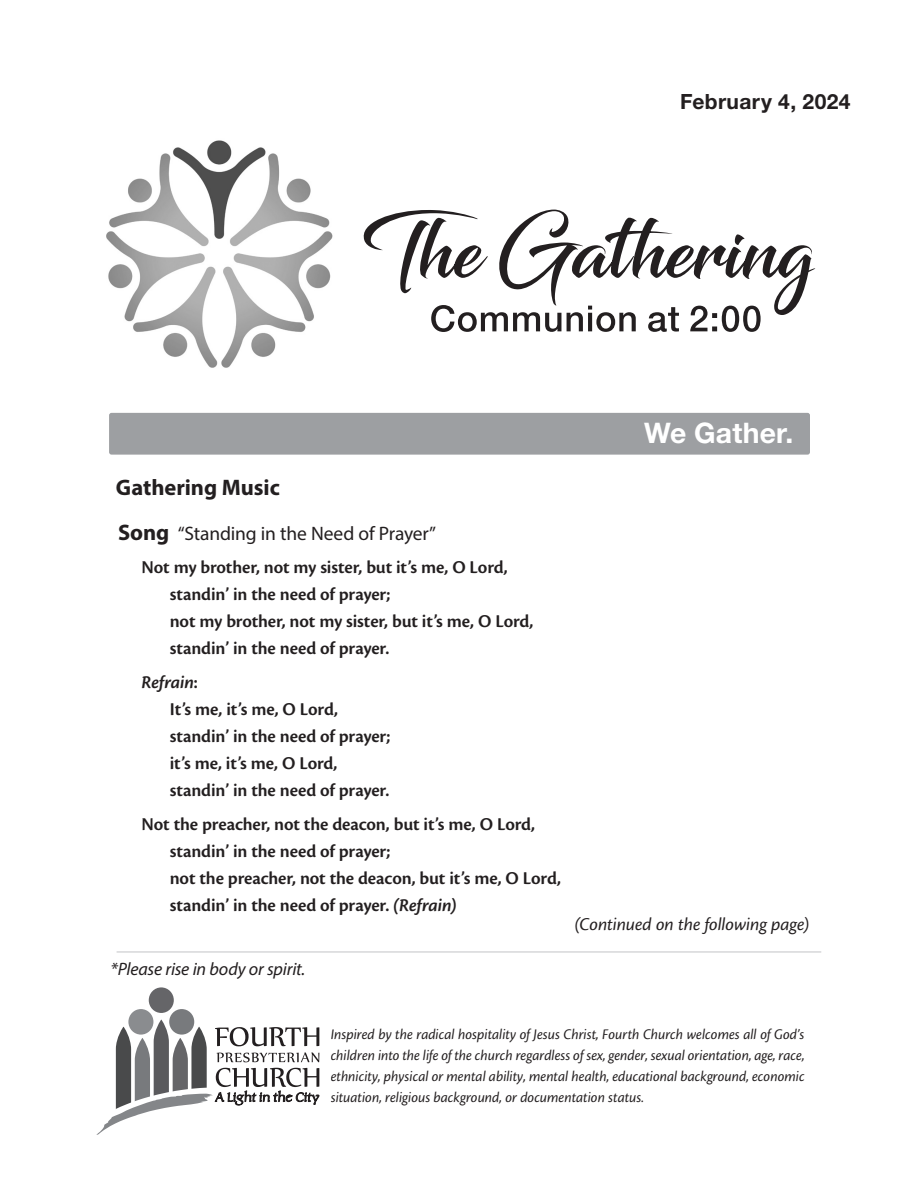
<style>
.page{position:relative;width:918px;height:1188px;background:#fff}
.page>*{position:absolute;margin:0;border:0;box-sizing:border-box;transform-origin:0 0}
.t1{font:700 28.35px "Helvetica Neue LT Std";letter-spacing:.005em;color:#fff}
.t2{font:700 22.5px "Myriad Pro";color:#231f20}
.t3{font:700 21px "Helvetica Neue LT Std";letter-spacing:.02em;color:#231f20}
.t4{font:19.5px "Myriad Pro";letter-spacing:-.01em;color:#231f20}
.t5{font:600 18.75px "Cronos Pro";letter-spacing:-.01em;color:#231f20}
.t6{font:italic 18.75px "Cronos Pro";letter-spacing:-.005em;color:#231f20}
.t7{font:italic 600 18.75px "Cronos Pro";letter-spacing:-.005em;color:#231f20}
.t8{font:italic 18px "Myriad Pro";letter-spacing:-.01em;color:#231f20}
.t9{font:italic 15.3px/21px "Cronos Pro";color:#231f20;text-align:justify;scale:.96 1}
.s1{font-weight:700;font-size:22.5px}
.s2{font-style:normal}
.s3{font-style:italic}
</style>
<div class="page">
<svg style="left:96px;top:987px;width:224px;height:148px"></svg>
<hr style="left:117px;top:951px;width:704px;height:2px;background:#c9cacc">
<img style="left:106px;top:140px;width:227px;height:228px">
<svg style="left:431px;top:315px;width:330px;height:17px"></svg>
<svg style="left:363px;top:210px;width:453px;height:105px"></svg>
<div style="left:109px;top:413px;width:701px;height:42px;background:#9d9fa2;border-radius:2px"></div>
<p class="t3" style="left:680px;top:88px;width:172px">February 4, 2024</p>
<p class="t2" style="left:116px;top:473px;width:165px">Gathering Music</p>
<p class="t4" style="left:118px;top:521px;width:319px"><span class="s1">Song</span> “Standing in the Need of Prayer”</p>
<p class="t5" style="left:141px;top:557px;width:368px">Not my brother, not my sister, but it’s me, O Lord,</p>
<p class="t5" style="left:170px;top:584px;width:222px">standin’ in the need of prayer;</p>
<p class="t5" style="left:170px;top:611px;width:365px">not my brother, not my sister, but it’s me, O Lord,</p>
<p class="t5" style="left:170px;top:638px;width:221px">standin’ in the need of prayer.</p>
<p class="t7" style="left:141px;top:672px;width:58px">Refrain<span class="s2">:</span></p>
<p class="t5" style="left:170px;top:699px;width:170px">It’s me, it’s me, O Lord,</p>
<p class="t5" style="left:170px;top:726px;width:222px">standin’ in the need of prayer;</p>
<p class="t5" style="left:170px;top:753px;width:169px">it’s me, it’s me, O Lord,</p>
<p class="t5" style="left:170px;top:780px;width:221px">standin’ in the need of prayer.</p>
<p class="t5" style="left:141px;top:813px;width:395px">Not the preacher, not the deacon, but it’s me, O Lord,</p>
<p class="t5" style="left:170px;top:840px;width:222px">standin’ in the need of prayer;</p>
<p class="t5" style="left:170px;top:867px;width:393px">not the preacher, not the deacon, but it’s me, O Lord,</p>
<p class="t5" style="left:170px;top:894px;width:289px">standin’ in the need of prayer. <span class="s3">(Refrain)</span></p>
<p class="t8" style="left:111px;top:958px;width:196px">*Please rise in body or spirit.</p>
<p class="t1" style="left:644px;top:416px;width:151px">We Gather.</p>
<p class="t6" style="left:575px;top:913px;width:236px">(Continued on the following page)</p>
<p class="t9" style="left:331px;top:1024px;width:495px">Inspired by the radical hospitality of Jesus Christ, Fourth Church welcomes all of God’s children into the life of the church regardless of sex, gender, sexual orientation, age, race, ethnicity, physical or mental ability, mental health, educational background, economic situation, religious background, or documentation status.</p>
</div>
